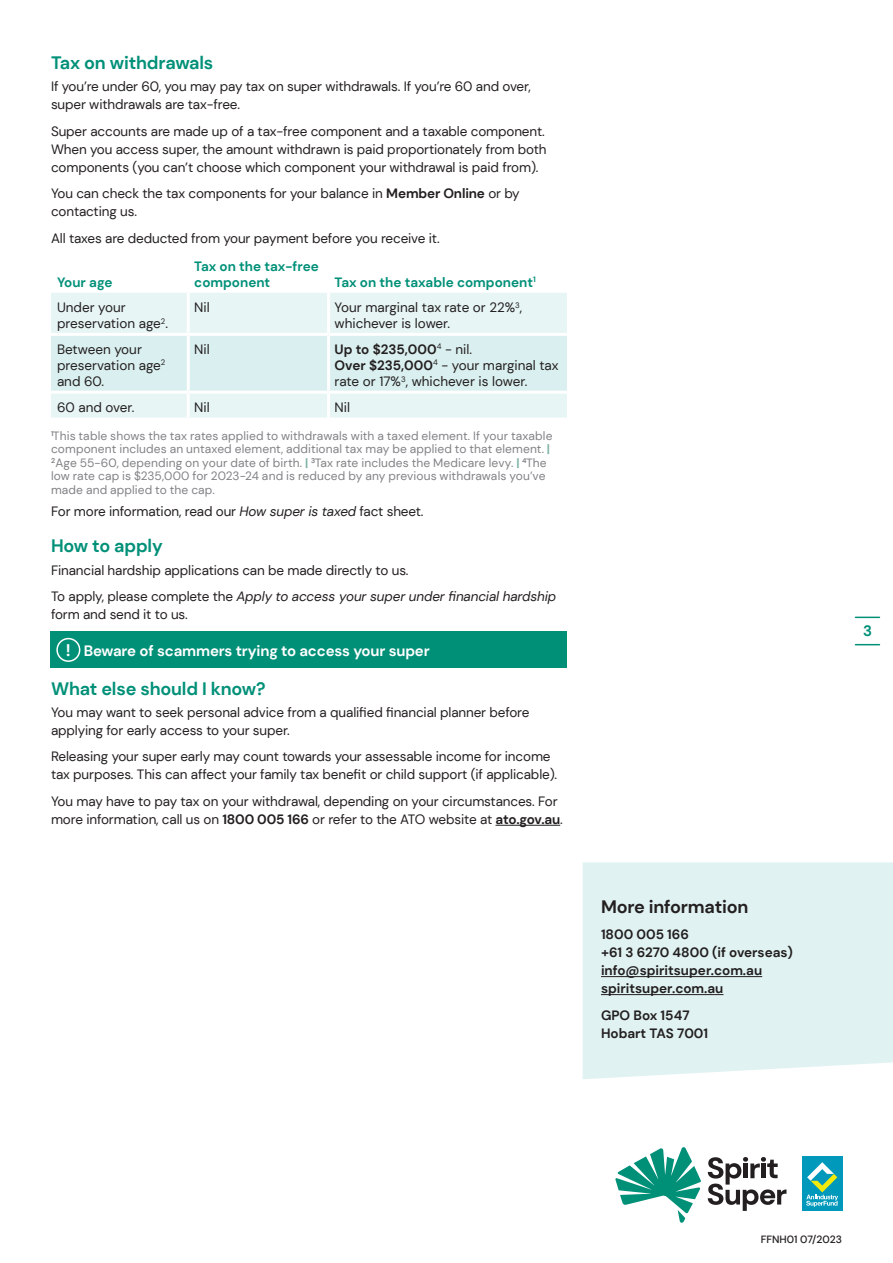
<style>
.page{position:relative;width:893px;height:1263px;background:#fff}
.page>*{position:absolute;margin:0;border:0;box-sizing:border-box;transform-origin:0 0}
.Heads{font:700 18px "DM Sans";letter-spacing:-.01em;color:#009078}
.Call_out_box_head{font:700 18px "DM Sans";letter-spacing:-.01em;color:#231f20}
.t1{font:700 16.8px "DM Sans";color:#fff}
.Pullout_Quote{font:700 15px "DM Sans";letter-spacing:-.01em;color:#fff}
.t2{font:700 15px "DM Sans";color:#009078}
.Body{font:13.5px/18px "DM Sans";letter-spacing:-.01em;color:#231f20}
.Table_Copy{font:13.5px/16.2px "DM Sans";color:#231f20}
.Body_bold{font:700 13.5px/18px "DM Sans";color:#231f20}
.Body-2{font:italic 13.5px/18px "DM Sans";letter-spacing:-.01em;color:#231f20}
.Table_Header{font:700 13.5px/16.2px "DM Sans";color:#009078}
.Table_Copy-2{font:700 13.5px "DM Sans";color:#231f20}
._5B__Disclaimer_copy_8pt{font:12px/13.5px "DM Sans";letter-spacing:.01em;color:#808285}
.t3{font:500 10.5px "DM Sans";color:#231f20}
.s1{font-weight:700}
.s2{font-weight:400}
.s3{font-weight:700;color:#7db1a4}
.s4{font-style:italic}
.s5{font-style:normal}
</style>
<div class="page">
<hr style="left:495px;top:825px;width:65px;height:1px;background:#231f20">
<div style="left:51px;top:293px;width:516px;height:125px;background:#e7f5f4"></div>
<div style="left:51px;top:336px;width:516px;height:55px;background:#daefef"></div>
<hr style="left:187px;top:293px;width:3px;height:40px;background:#fff">
<hr style="left:327px;top:293px;width:3px;height:40px;background:#fff">
<hr style="left:51px;top:333px;width:137px;height:3px;background:#fff">
<hr style="left:188px;top:333px;width:141px;height:3px;background:#fff">
<hr style="left:187px;top:336px;width:3px;height:55px;background:#fff">
<hr style="left:329px;top:333px;width:238px;height:3px;background:#fff">
<hr style="left:327px;top:336px;width:3px;height:55px;background:#fff">
<hr style="left:51px;top:391px;width:137px;height:3px;background:#fff">
<hr style="left:188px;top:391px;width:141px;height:3px;background:#fff">
<hr style="left:187px;top:394px;width:3px;height:24px;background:#fff">
<hr style="left:329px;top:391px;width:238px;height:3px;background:#fff">
<hr style="left:327px;top:394px;width:3px;height:24px;background:#fff">
<div style="left:51px;top:631px;width:516px;height:37px;background:#009078"></div>
<div style="left:56px;top:638px;width:24px;height:24px;border:2px solid #fff;border-radius:50%"></div>
<svg style="left:855px;top:617px;width:24px;height:1px"></svg>
<svg style="left:855px;top:644px;width:24px;height:1px"></svg>
<div style="left:583px;top:862px;width:310px;height:217px;background:#e0f2f1"></div>
<hr style="left:601px;top:976px;width:161px;height:1px;background:#231f20">
<hr style="left:601px;top:994px;width:122px;height:1px;background:#231f20">
<svg style="left:708px;top:1157px;width:78px;height:54px"></svg>
<svg style="left:615px;top:1147px;width:86px;height:76px"></svg>
<div style="left:802px;top:1157px;width:40px;height:54px;background:#09b"></div>
<svg style="left:806px;top:1162px;width:32px;height:45px"></svg>
<p class="Heads" style="left:51px;top:51px;width:164px">Tax on withdrawals</p>
<p class="Body" style="left:51px;top:77px;width:481px">If you’re under 60, you may pay tax on super withdrawals. If you’re 60 and over, super withdrawals are tax-free.</p>
<p class="Body" style="left:51px;top:122px;width:497px">Super accounts are made up of a tax-free component and a taxable component.<br>When you access super, the amount withdrawn is paid proportionately from both components (you can’t choose which component your withdrawal is paid from).</p>
<p class="Body" style="left:51px;top:184px;width:470px">You can check the tax components for your balance in <span class="s1">Member Online</span> or by contacting us.</p>
<p class="Body" style="left:51px;top:229px;width:390px">All taxes are deducted from your payment before you receive it.</p>
<p class="Table_Header" style="left:57px;top:274px;width:57px">Your age</p>
<p class="Table_Header" style="left:194px;top:258px;width:126px">Tax on the tax-free component</p>
<p class="Table_Header" style="left:335px;top:274px;width:203px">Tax on the taxable component<sup>1</sup></p>
<p class="Table_Copy" style="left:57px;top:299px;width:112px">Under your preservation age<sup>2</sup>.</p>
<p class="Table_Copy" style="left:194px;top:299px;width:17px">Nil</p>
<p class="Table_Copy" style="left:335px;top:299px;width:189px">Your marginal tax rate or 22%<sup>3</sup>, whichever is lower.</p>
<p class="Table_Copy" style="left:57px;top:341px;width:110px">Between your preservation age<sup>2 </sup>and 60.</p>
<p class="Table_Copy" style="left:194px;top:341px;width:17px">Nil</p>
<p class="Table_Copy-2" style="left:335px;top:341px;width:139px">Up to $235,000<sup>4</sup> <span class="s2">- nil.</span></p>
<p class="Table_Copy" style="left:335px;top:357px;width:226px"><span class="s1">Over $235,000</span><sup>4</sup> - your marginal tax rate or 17%<sup>3</sup>, whichever is lower.</p>
<p class="Table_Copy" style="left:57px;top:399px;width:79px">60 and over.</p>
<p class="Table_Copy" style="left:194px;top:399px;width:17px">Nil</p>
<p class="Table_Copy" style="left:335px;top:399px;width:17px">Nil</p>
<p class="_5B__Disclaimer_copy_8pt" style="left:51px;top:429px;width:503px"><sup>1</sup>This table shows the tax rates applied to withdrawals with a taxed element. If your taxable component includes an untaxed element, additional tax may be applied to that element. <span class="s3">| </span><sup>2</sup>Age 55-60, depending on your date of birth. <span class="s3">|</span> <sup>3</sup>Tax rate includes the Medicare levy. <span class="s3">|</span> <sup>4</sup>The low rate cap is $235,000 for 2023-24 and is reduced by any previous withdrawals you’ve made and applied to the cap.</p>
<p class="Body" style="left:51px;top:502px;width:374px">For more information, read our <span class="s4">How super is taxed</span> fact sheet.</p>
<p class="Heads" style="left:51px;top:535px;width:113px">How to apply</p>
<p class="Body" style="left:51px;top:561px;width:359px">Financial hardship applications can be made directly to us.</p>
<p class="Body-2" style="left:51px;top:587px;width:507px"><span class="s5">To apply, please complete the</span> Apply to access your super under financial hardship <span class="s5">form and send it to us.</span></p>
<p class="t1" style="left:66px;top:639px;width:6px">!</p>
<p class="Pullout_Quote" style="left:84px;top:641px;width:347px">Beware of scammers trying to access your super</p>
<p class="Heads" style="left:51px;top:677px;width:216px">What else should I know?</p>
<p class="Body" style="left:51px;top:703px;width:480px">You may want to seek personal advice from a qualified financial planner before applying for early access to your super.</p>
<p class="Body" style="left:51px;top:748px;width:508px">Releasing your super early may count towards your assessable income for income tax purposes. This can affect your family tax benefit or child support (if applicable).</p>
<p class="Body" style="left:51px;top:792px;width:513px">You may have to pay tax on your withdrawal, depending on your circumstances. For more information, call us on <span class="s1">1800 005 166</span> or refer to the ATO website at <span class="s1">ato.gov.au</span>.</p>
<p class="Call_out_box_head" style="left:601px;top:895px;width:149px">More information</p>
<p class="Body_bold" style="left:601px;top:925px;width:193px">1800 005 166<br>+61 3 6270 4800 (if overseas) info@spiritsuper.com.au spiritsuper.com.au</p>
<p class="Body_bold" style="left:601px;top:1006px;width:109px">GPO Box 1547<br>Hobart TAS 7001</p>
<p class="t2" style="left:863px;top:622px;width:10px">3</p>
<p class="t3" style="left:761px;top:1232px;width:83px">FFNH01 07/2023</p>
</div>
